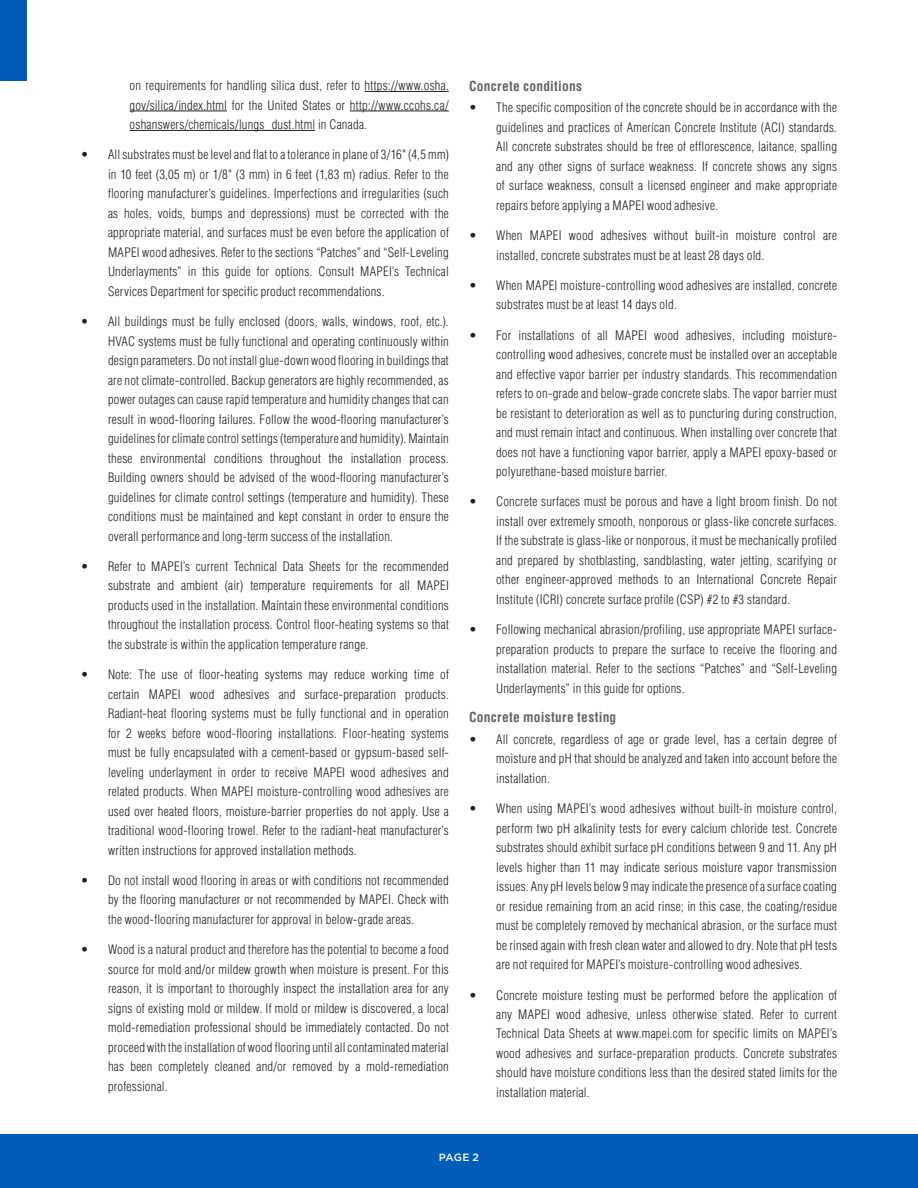
<style>
.page{position:relative;width:918px;height:1188px;background:#fff}
.page>*{position:absolute;margin:0;border:0;box-sizing:border-box;transform-origin:0 0}
.t1{font:700 condensed 13.5px "Helvetica LT Std";letter-spacing:.02em;color:#636569}
.t2{font:300 condensed 12.75px/19.5px "Helvetica LT Std";letter-spacing:.02em;color:#231f20;text-align:justify}
.t3{font:500 10.5px "Gotham HTF";color:#fff}
</style>
<div class="page">
<hr style="left:365px;top:91px;width:84px;height:1px;background:#231f20">
<hr style="left:130px;top:111px;width:97px;height:1px;background:#231f20">
<hr style="left:350px;top:111px;width:99px;height:1px;background:#231f20">
<hr style="left:130px;top:130px;width:185px;height:1px;background:#231f20">
<div style="left:0;top:0;width:27px;height:81px;background:#005cb9"></div>
<div style="left:0;top:1134px;width:918px;height:54px;background:#005cb9"></div>
<p class="t2" style="left:130px;top:76px;width:321px">on requirements for handling silica dust, refer to https://www.osha. gov/silica/index.html for the United States or http://www.ccohs.ca/ oshanswers/chemicals/lungs_dust.html in Canada.</p>
<p class="t2" style="left:108px;top:145px;width:342px;text-indent:-27px">• All substrates must be level and flat to a tolerance in plane of 3/16" (4,5 mm) in 10 feet (3,05 m) or 1/8" (3 mm) in 6 feet (1,83 m) radius. Refer to the flooring manufacturer’s guidelines. Imperfections and irregularities (such as holes, voids, bumps and depressions) must be corrected with the appropriate material, and surfaces must be even before the application of MAPEI wood adhesives. Refer to the sections “Patches” and “Self-Leveling Underlayments” in this guide for options. Consult MAPEI’s Technical Services Department for specific product recommendations.</p>
<p class="t2" style="left:108px;top:312px;width:342px;text-indent:-27px">• All buildings must be fully enclosed (doors, walls, windows, roof, etc.).<br>HVAC systems must be fully functional and operating continuously within design parameters. Do not install glue-down wood flooring in buildings that are not climate-controlled. Backup generators are highly recommended, as power outages can cause rapid temperature and humidity changes that can result in wood-flooring failures. Follow the wood-flooring manufacturer’s guidelines for climate control settings (temperature and humidity). Maintain these environmental conditions throughout the installation process.<br>Building owners should be advised of the wood-flooring manufacturer’s guidelines for climate control settings (temperature and humidity). These conditions must be maintained and kept constant in order to ensure the overall performance and long-term success of the installation.</p>
<p class="t2" style="left:108px;top:556px;width:342px;text-indent:-27px">• Refer to MAPEI’s current Technical Data Sheets for the recommended substrate and ambient (air) temperature requirements for all MAPEI products used in the installation. Maintain these environmental conditions throughout the installation process. Control floor-heating systems so that the substrate is within the application temperature range.</p>
<p class="t2" style="left:108px;top:665px;width:342px;text-indent:-27px">• Note: The use of floor-heating systems may reduce working time of certain MAPEI wood adhesives and surface-preparation products.<br>Radiant-heat flooring systems must be fully functional and in operation for 2 weeks before wood-flooring installations. Floor-heating systems must be fully encapsulated with a cement-based or gypsum-based self&shy;leveling underlayment in order to receive MAPEI wood adhesives and related products. When MAPEI moisture-controlling wood adhesives are used over heated floors, moisture-barrier properties do not apply. Use a traditional wood-flooring trowel. Refer to the radiant-heat manufacturer’s written instructions for approved installation methods.</p>
<p class="t2" style="left:108px;top:871px;width:342px;text-indent:-27px">• Do not install wood flooring in areas or with conditions not recommended by the flooring manufacturer or not recommended by MAPEI. Check with the wood-flooring manufacturer for approval in below-grade areas.</p>
<p class="t2" style="left:108px;top:940px;width:342px;text-indent:-27px">• Wood is a natural product and therefore has the potential to become a food source for mold and/or mildew growth when moisture is present. For this reason, it is important to thoroughly inspect the installation area for any signs of existing mold or mildew. If mold or mildew is discovered, a local mold-remediation professional should be immediately contacted. Do not proceed with the installation of wood flooring until all contaminated material has been completely cleaned and/or removed by a mold-remediation professional.</p>
<p class="t1" style="left:469px;top:77px;width:115px">Concrete conditions</p>
<p class="t2" style="left:496px;top:98px;width:342px;text-indent:-27px">• The specific composition of the concrete should be in accordance with the guidelines and practices of American Concrete Institute (ACI) standards.<br>All concrete substrates should be free of efflorescence, laitance, spalling and any other signs of surface weakness. If concrete shows any signs of surface weakness, consult a licensed engineer and make appropriate repairs before applying a MAPEI wood adhesive.</p>
<p class="t2" style="left:496px;top:226px;width:342px;text-indent:-27px">• When MAPEI wood adhesives without built-in moisture control are installed, concrete substrates must be at least 28 days old.</p>
<p class="t2" style="left:496px;top:275px;width:342px;text-indent:-27px">• When MAPEI moisture-controlling wood adhesives are installed, concrete substrates must be at least 14 days old.</p>
<p class="t2" style="left:496px;top:325px;width:342px;text-indent:-27px">• For installations of all MAPEI wood adhesives, including moisture&shy;controlling wood adhesives, concrete must be installed over an acceptable and effective vapor barrier per industry standards. This recommendation refers to on-grade and below-grade concrete slabs. The vapor barrier must be resistant to deterioration as well as to puncturing during construction, and must remain intact and continuous. When installing over concrete that does not have a functioning vapor barrier, apply a MAPEI epoxy-based or polyurethane-based moisture barrier.</p>
<p class="t2" style="left:496px;top:492px;width:342px;text-indent:-27px">• Concrete surfaces must be porous and have a light broom finish. Do not install over extremely smooth, nonporous or glass-like concrete surfaces.<br>If the substrate is glass-like or nonporous, it must be mechanically profiled and prepared by shotblasting, sandblasting, water jetting, scarifying or other engineer-approved methods to an International Concrete Repair Institute (ICRI) concrete surface profile (CSP) #2 to #3 standard.</p>
<p class="t2" style="left:496px;top:620px;width:342px;text-indent:-27px">• Following mechanical abrasion/profiling, use appropriate MAPEI surface&shy;preparation products to prepare the surface to receive the flooring and installation material. Refer to the sections “Patches” and “Self-Leveling Underlayments” in this guide for options.</p>
<p class="t1" style="left:469px;top:709px;width:149px">Concrete moisture testing</p>
<p class="t2" style="left:496px;top:730px;width:342px;text-indent:-27px">• All concrete, regardless of age or grade level, has a certain degree of moisture and pH that should be analyzed and taken into account before the installation.</p>
<p class="t2" style="left:496px;top:799px;width:342px;text-indent:-27px">• When using MAPEI’s wood adhesives without built-in moisture control, perform two pH alkalinity tests for every calcium chloride test. Concrete substrates should exhibit surface pH conditions between 9 and 11. Any pH levels higher than 11 may indicate serious moisture vapor transmission issues. Any pH levels below 9 may indicate the presence of a surface coating or residue remaining from an acid rinse; in this case, the coating/residue must be completely removed by mechanical abrasion, or the surface must be rinsed again with fresh clean water and allowed to dry. Note that pH tests are not required for MAPEI’s moisture-controlling wood adhesives.</p>
<p class="t2" style="left:496px;top:985px;width:342px;text-indent:-27px">• Concrete moisture testing must be performed before the application of any MAPEI wood adhesive, unless otherwise stated. Refer to current Technical Data Sheets at www.mapei.com for specific limits on MAPEI’s wood adhesives and surface-preparation products. Concrete substrates should have moisture conditions less than the desired stated limits for the installation material.</p>
<p class="t3" style="left:439px;top:1151px;width:42px">PAGE 2</p>
</div>
